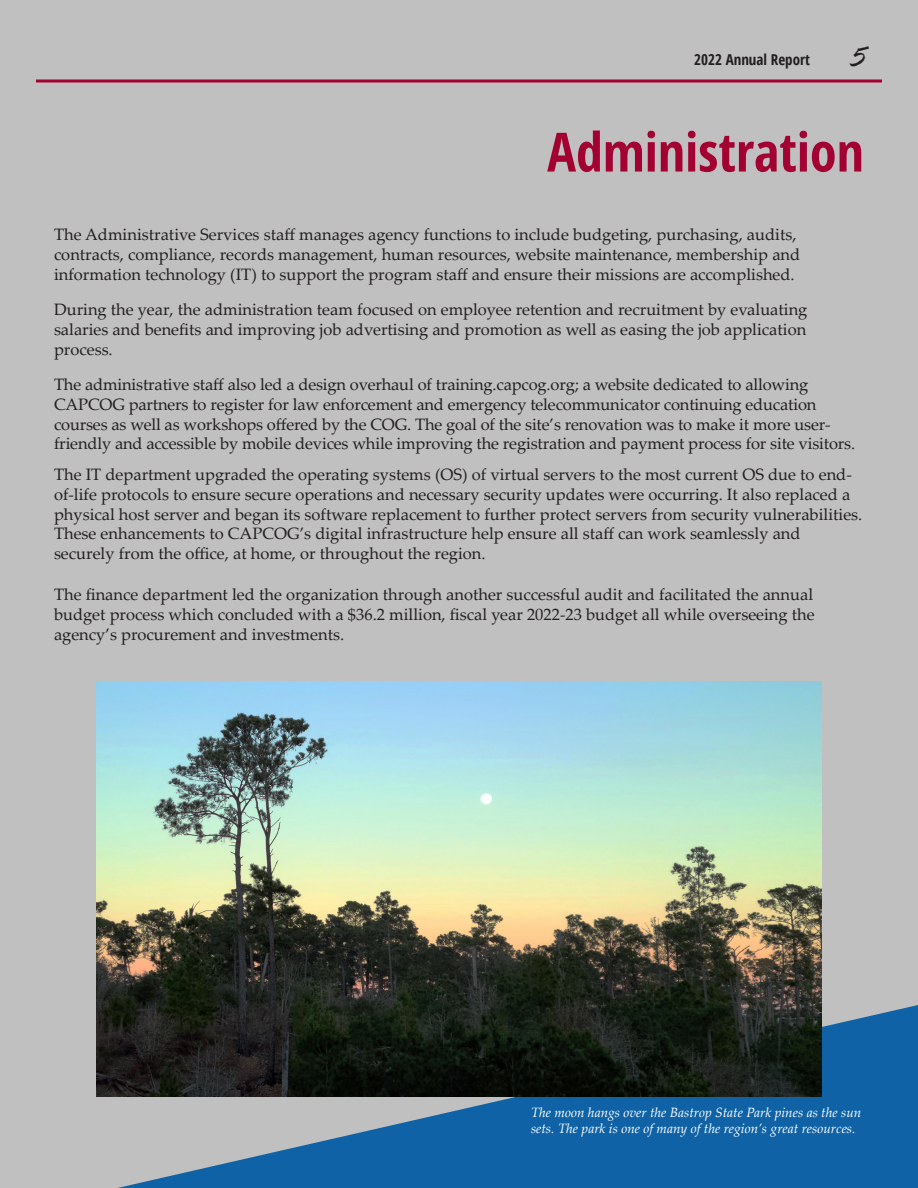
<style>
.page{position:relative;width:918px;height:1188px;background:#c0c0c0}
.page>*{position:absolute;margin:0;border:0;box-sizing:border-box;transform-origin:0 0}
.t1{font:700 54px "Open Sans Condensed";color:#a40133}
.t2{font:italic 33px "Rage";color:#231f20}
.t3{font:16.5px/19.8px "Palatino Linotype";color:#231f20}
.t4{font:700 15px "Open Sans Condensed";color:#231f20}
.t5{font:italic 13.5px/16.2px "Palatino Linotype";color:#fff}
</style>
<div class="page">
<svg style="left:117px;top:1005px;width:801px;height:183px;fill:#0e62a5"></svg>
<hr style="left:36px;top:80px;width:846px;height:2px;background:#a40133">
<img style="left:96px;top:682px;width:726px;height:414px">
<p class="t4" style="left:694px;top:49px;width:117px">2022 Annual Report</p>
<p class="t2" style="left:850px;top:40px;width:15px">5</p>
<p class="t1" style="left:547px;top:114px;width:318px">Administration</p>
<p class="t3" style="left:54px;top:224px;width:748px">The Administrative Services staff manages agency functions to include budgeting, purchasing, audits, contracts, compliance, records management, human resources, website maintenance, membership and information technology (IT) to support the program staff and ensure their missions are accomplished.</p>
<p class="t3" style="left:54px;top:299px;width:755px;text-align:justify">During the year, the administration team focused on employee retention and recruitment by evaluating salaries and benefits and improving job advertising and promotion as well as easing the job application process.</p>
<p class="t3" style="left:54px;top:374px;width:803px">The administrative staff also led a design overhaul of training.capcog.org; a website dedicated to allowing CAPCOG partners to register for law enforcement and emergency telecommunicator continuing education courses as well as workshops offered by the COG. The goal of the site’s renovation was to make it more user&shy;friendly and accessible by mobile devices while improving the registration and payment process for site visitors.</p>
<p class="t3" style="left:54px;top:464px;width:810px">The IT department upgraded the operating systems (OS) of virtual servers to the most current OS due to end&shy;of-life protocols to ensure secure operations and necessary security updates were occurring. It also replaced a physical host server and began its software replacement to further protect servers from security vulnerabilities.<br>These enhancements to CAPCOG’s digital infrastructure help ensure all staff can work seamlessly and securely from the office, at home, or throughout the region.</p>
<p class="t3" style="left:54px;top:584px;width:762px;text-align:justify">The finance department led the organization through another successful audit and facilitated the annual budget process which concluded with a $36.2 million, fiscal year 2022-23 budget all while overseeing the agency’s procurement and investments.</p>
<p class="t5" style="left:531px;top:1104px;width:332px">The moon hangs over the Bastrop State Park pines as the sun sets. The park is one of many of the region’s great resources.</p>
</div>
